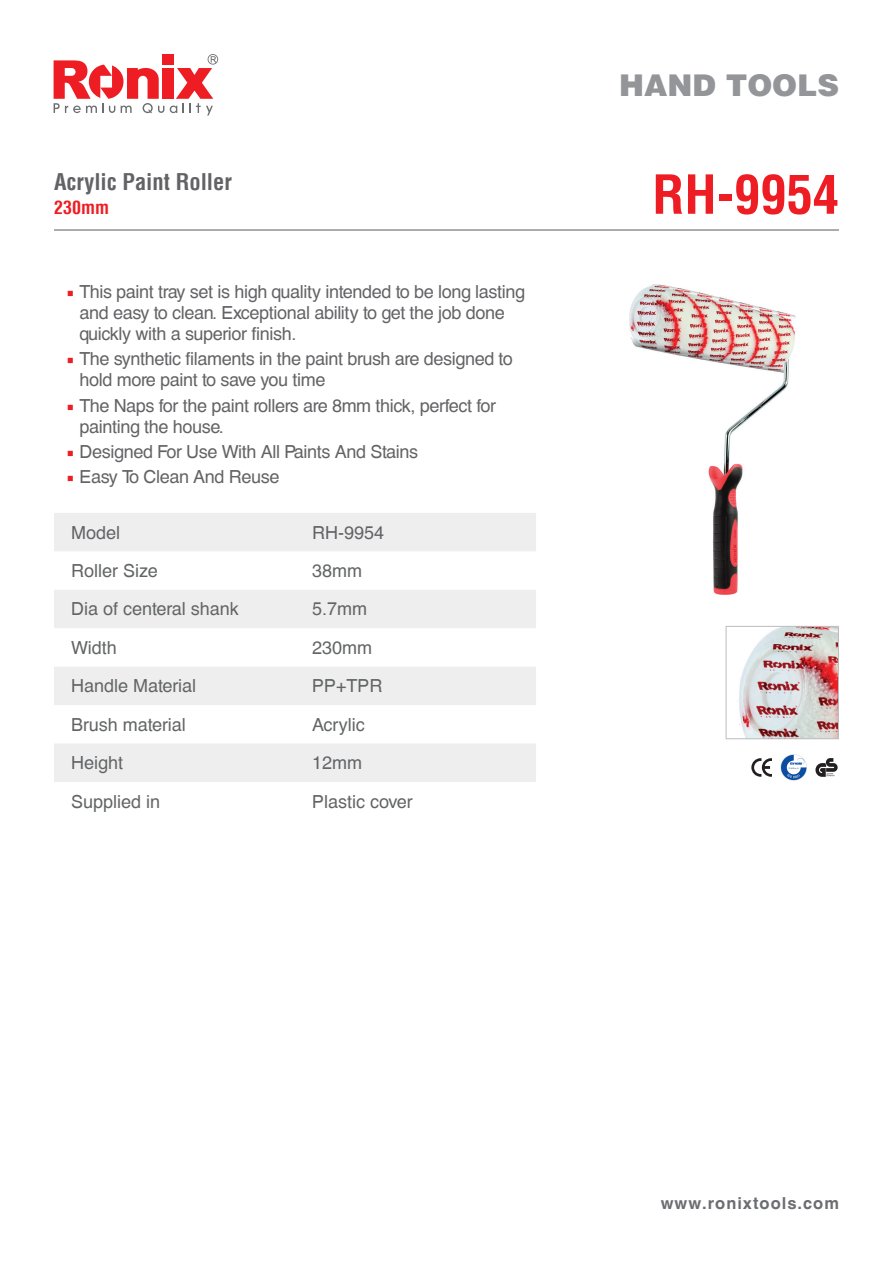
<style>
.page{position:relative;width:893px;height:1263px;background:#fff}
.page>*{position:absolute;margin:0;border:0;box-sizing:border-box;transform-origin:0 0}
.t1{font:700 condensed 52.5px "Helvetica LT";color:#ee1d23}
.t2{font:900 30px "Helvetica LT";color:#939598}
.t3{font:700 condensed 22.5px "Helvetica LT";color:#636366}
.t4{font:18px/21px "Helvetica CE";letter-spacing:-.02em;color:#636366}
.t5{font:18px "Helvetica CE";color:#626465}
.t6{font:700 condensed 18px "Helvetica LT";color:#ee1d23}
.t7{font:700 16.5px "Helvetica CE";letter-spacing:.06em;color:#6c6d70}
.s1{font-family:"Minion Pro";color:#ee1d23}
</style>
<div class="page">
<svg style="left:170px;top:54px;width:48px;height:61px"></svg>
<div style="left:162px;top:68px;width:11px;height:31px;background:#ee1d23"></div>
<svg style="left:54px;top:60px;width:110px;height:53px"></svg>
<div style="left:162px;top:54px;width:11px;height:11px;background:#ee1d23"></div>
<svg style="left:54px;top:513px;width:482px;height:269px;fill:#eeeeef"></svg>
<hr style="left:54px;top:229px;width:785px;height:2px;background:#6c6d70">
<img style="left:629px;top:284px;width:167px;height:310px">
<img style="left:739px;top:628px;width:98px;height:109px">
<div style="left:726px;top:626px;width:113px;height:113px;border:1px solid #bcbdc0"></div>
<svg style="left:780px;top:754px;width:27px;height:27px"></svg>
<svg style="left:781px;top:754px;width:26px;height:26px"></svg>
<svg style="left:751px;top:758px;width:21px;height:19px"></svg>
<svg style="left:815px;top:758px;width:23px;height:19px"></svg>
<p class="t3" style="left:54px;top:167px;width:179px">Acrylic Paint Roller</p>
<p class="t6" style="left:54px;top:196px;width:57px">230mm</p>
<p class="t4" style="left:80px;top:281px;width:447px;text-indent:-13px"><span class="s1">■</span> This paint tray set is high quality intended to be long lasting and easy to clean. Exceptional ability to get the job done quickly with a superior finish.</p>
<p class="t4" style="left:80px;top:349px;width:435px;text-indent:-13px"><span class="s1">■</span> The synthetic filaments in the paint brush are designed to hold more paint to save you time</p>
<p class="t4" style="left:80px;top:395px;width:418px;text-indent:-13px"><span class="s1">■</span> The Naps for the paint rollers are 8mm thick, perfect for painting the house.</p>
<p class="t4" style="left:67px;top:441px;width:353px"><span class="s1">■</span> Designed For Use With All Paints And Stains</p>
<p class="t4" style="left:67px;top:466px;width:214px"><span class="s1">■</span> Easy To Clean And Reuse</p>
<p class="t4" style="left:71px;top:522px;width:51px">Model</p>
<p class="t4" style="left:312px;top:522px;width:74px">RH-9954</p>
<p class="t5" style="left:71px;top:560px;width:88px">Roller Size</p>
<p class="t5" style="left:312px;top:560px;width:52px">38mm</p>
<p class="t5" style="left:71px;top:599px;width:169px">Dia of centeral shank</p>
<p class="t5" style="left:312px;top:599px;width:57px">5.7mm</p>
<p class="t5" style="left:71px;top:637px;width:47px">Width</p>
<p class="t5" style="left:312px;top:637px;width:62px">230mm</p>
<p class="t5" style="left:71px;top:675px;width:127px">Handle Material</p>
<p class="t5" style="left:312px;top:675px;width:72px">PP+TPR</p>
<p class="t5" style="left:71px;top:714px;width:116px">Brush material</p>
<p class="t5" style="left:312px;top:714px;width:54px">Acrylic</p>
<p class="t5" style="left:71px;top:752px;width:54px">Height</p>
<p class="t5" style="left:312px;top:752px;width:52px">12mm</p>
<p class="t5" style="left:71px;top:791px;width:91px">Supplied in</p>
<p class="t5" style="left:312px;top:791px;width:102px">Plastic cover</p>
<h2 class="t2" style="left:619px;top:65px;width:221px">HAND TOOLS</h2>
<h1 class="t1" style="left:652px;top:162px;width:188px">RH-9954</h1>
<p class="t7" style="left:661px;top:1193px;width:180px">www.ronixtools.com</p>
</div>
